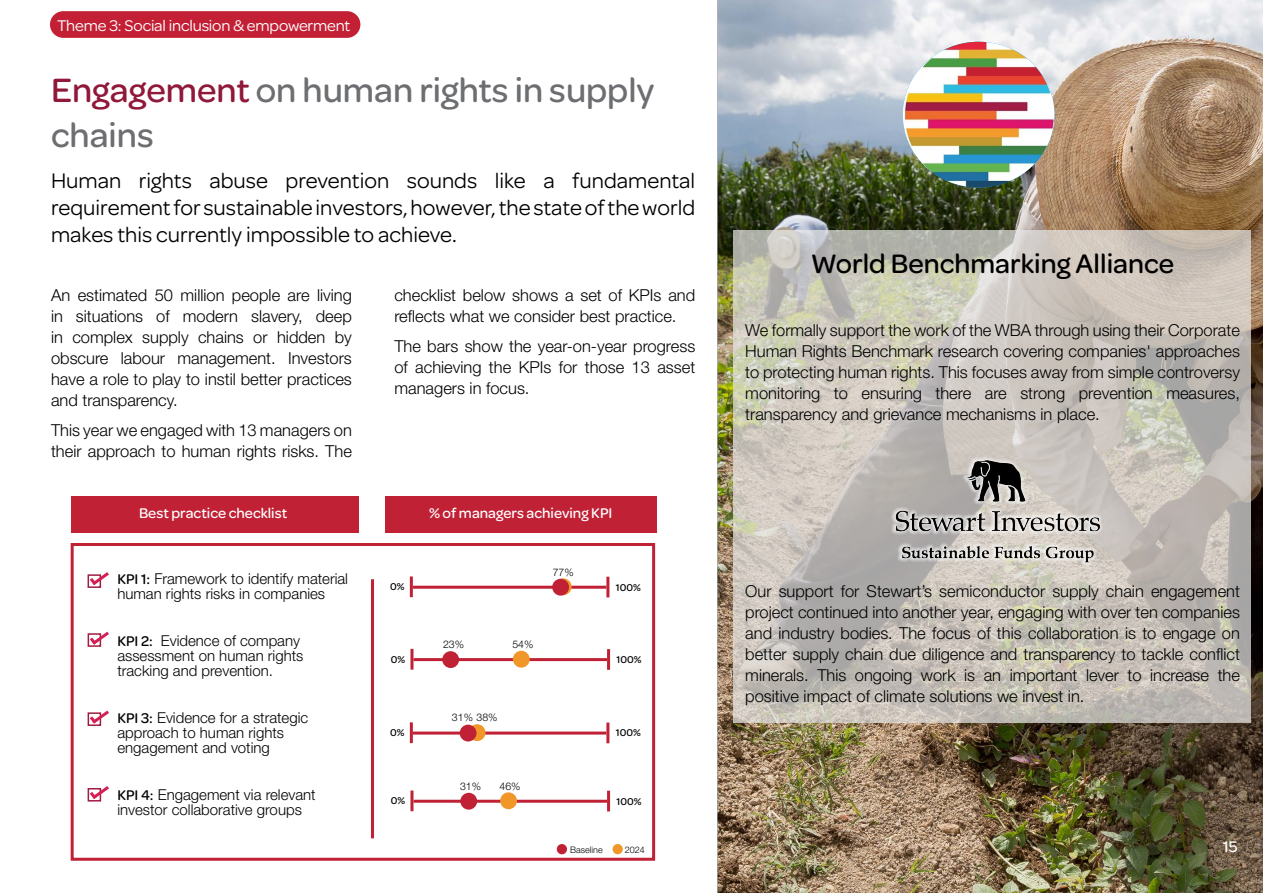
<style>
.page{position:relative;width:1263px;height:893px;background:#fff}
.page>*{position:absolute;margin:0;border:0;box-sizing:border-box;transform-origin:0 0}
.t1{font:500 36px/45px "Omnes";color:#6d6e71}
.t2{font:500 28.5px "Omnes";color:#000}
.t3{font:22.5px/27px "Omnes";color:#000;text-align:justify}
.t4{font:300 16.5px/21px "Helvetica Neue LT Std";color:#000;text-align:justify}
.t5{font:16.5px "Omnes VF";letter-spacing:-.01em;color:#fff}
.t6{font:500 16.5px "Omnes";color:#fff}
.t7{font:300 15px/15px "Helvetica Neue LT Std";color:#000}
.t8{font:500 15px "Omnes";color:#fff}
.t9{font:500 10.5px "Omnes";color:#000}
.t10{font:300 10.5px "Helvetica Neue";color:#000}
.t11{font:300 9px "Helvetica Neue";color:#000}
.s1{color:#901839}
.s2{font-family:"Omnes";font-weight:500}
</style>
<div class="page">
<div style="left:71px;top:543px;width:584px;height:318px;border:3px solid #c02135"></div>
<img style="left:718px;top:0;width:545px;height:893px">
<div style="left:50px;top:11px;width:310px;height:27px;background:#c32035;border-radius:13px"></div>
<img style="left:903px;top:42px;width:151px;height:146px">
<svg style="left:734px;top:230px;width:517px;height:493px;background:#c5c0b8"></svg>
<svg style="left:891px;top:563px;width:212px;height:3px"></svg>
<img style="left:876px;top:444px;width:244px;height:119px">
<div style="left:72px;top:496px;width:287px;height:36px;background:#c02135"></div>
<hr style="left:371px;top:579px;width:3px;height:259px;background:#c02135">
<div style="left:385px;top:496px;width:271px;height:36px;background:#c02135"></div>
<hr style="left:413px;top:586px;width:193px;height:3px;background:#c02135">
<svg style="left:555px;top:578px;width:17px;height:17px"></svg>
<div style="left:552px;top:579px;width:17px;height:17px;background:#c02135;border-radius:50%"></div>
<hr style="left:410px;top:576px;width:3px;height:21px;background:#c02135">
<hr style="left:606px;top:577px;width:3px;height:20px;background:#c02135">
<div style="left:612px;top:844px;width:11px;height:10px;background:#f19629;border-radius:50%"></div>
<div style="left:557px;top:844px;width:10px;height:10px;background:#c02135;border-radius:50%"></div>
<hr style="left:413px;top:658px;width:194px;height:3px;background:#c02135">
<div style="left:513px;top:651px;width:17px;height:17px;background:#f19629;border-radius:50%"></div>
<div style="left:442px;top:651px;width:17px;height:17px;background:#c02135;border-radius:50%"></div>
<hr style="left:410px;top:649px;width:3px;height:21px;background:#c02135">
<hr style="left:607px;top:649px;width:3px;height:21px;background:#c02135">
<hr style="left:413px;top:732px;width:193px;height:3px;background:#c02135">
<svg style="left:469px;top:724px;width:16px;height:17px"></svg>
<div style="left:460px;top:725px;width:16px;height:16px;background:#c02135;border-radius:50%"></div>
<hr style="left:410px;top:722px;width:3px;height:21px;background:#c02135">
<hr style="left:606px;top:722px;width:3px;height:21px;background:#c02135">
<hr style="left:413px;top:800px;width:194px;height:3px;background:#c02135">
<div style="left:500px;top:792px;width:17px;height:17px;background:#f19629;border-radius:50%"></div>
<div style="left:460px;top:793px;width:17px;height:17px;background:#c02135;border-radius:50%"></div>
<hr style="left:410px;top:790px;width:3px;height:21px;background:#c02135">
<hr style="left:607px;top:791px;width:3px;height:20px;background:#c02135">
<svg style="left:87px;top:572px;width:22px;height:16px"></svg>
<svg style="left:87px;top:631px;width:22px;height:16px"></svg>
<svg style="left:87px;top:710px;width:22px;height:16px"></svg>
<svg style="left:87px;top:786px;width:22px;height:16px"></svg>
<p class="t5" style="left:57px;top:14px;width:295px">Theme 3: Social inclusion &amp; empowerment</p>
<h1 class="t1" style="left:51px;top:65px;width:605px"><span class="s1">Engagement</span> on human rights in supply chains</h1>
<h3 class="t3" style="left:51px;top:166px;width:646px">Human rights abuse prevention sounds like a fundamental requirement for sustainable investors, however, the state of the world makes this currently impossible to achieve.</h3>
<p class="t4" style="left:51px;top:284px;width:302px">An estimated 50 million people are living in situations of modern slavery, deep in complex supply chains or hidden by obscure labour management. Investors have a role to play to instil better practices and transparency.</p>
<p class="t4" style="left:51px;top:419px;width:302px">This year we engaged with 13 managers on their approach to human rights risks. The</p>
<p class="t4" style="left:394px;top:284px;width:302px">checklist below shows a set of KPIs and reflects what we consider best practice.</p>
<p class="t4" style="left:394px;top:335px;width:302px">The bars show the year-on-year progress of achieving the KPIs for those 13 asset managers in focus.</p>
<p class="t8" style="left:139px;top:502px;width:150px">Best practice checklist</p>
<p class="t8" style="left:429px;top:503px;width:185px">% of managers achieving KPI</p>
<p class="t7" style="left:117px;top:571px;width:232px"><span class="s2">KPI 1:</span> Framework to identify material human rights risks in companies</p>
<p class="t7" style="left:117px;top:633px;width:188px"><span class="s2">KPI 2:</span> Evidence of company assessment on human rights tracking and prevention.</p>
<p class="t7" style="left:117px;top:710px;width:192px"><span class="s2">KPI 3:</span> Evidence for a strategic approach to human rights engagement and voting</p>
<p class="t7" style="left:117px;top:787px;width:200px"><span class="s2">KPI 4:</span> Engagement via relevant investor collaborative groups</p>
<p class="t10" style="left:553px;top:564px;width:23px">77%</p>
<p class="t9" style="left:390px;top:579px;width:16px">0%</p>
<p class="t9" style="left:616px;top:580px;width:26px">100%</p>
<p class="t10" style="left:443px;top:636px;width:23px">23%</p>
<p class="t10" style="left:512px;top:636px;width:23px">54%</p>
<p class="t9" style="left:391px;top:652px;width:16px">0%</p>
<p class="t9" style="left:616px;top:652px;width:26px">100%</p>
<p class="t10" style="left:452px;top:708px;width:47px">31% 38%</p>
<p class="t9" style="left:390px;top:725px;width:16px">0%</p>
<p class="t9" style="left:616px;top:726px;width:26px">100%</p>
<p class="t10" style="left:460px;top:777px;width:23px">31%</p>
<p class="t10" style="left:500px;top:777px;width:23px">46%</p>
<p class="t9" style="left:391px;top:793px;width:16px">0%</p>
<p class="t9" style="left:616px;top:794px;width:26px">100%</p>
<p class="t11" style="left:570px;top:842px;width:34px">Baseline</p>
<p class="t11" style="left:625px;top:842px;width:22px">2024</p>
<h2 class="t2" style="left:811px;top:244px;width:365px">World Benchmarking Alliance</h2>
<p class="t4" style="left:745px;top:320px;width:496px">We formally support the work of the WBA through using their Corporate Human Rights Benchmark research covering companies' approaches to protecting human rights. This focuses away from simple controversy monitoring to ensuring there are strong prevention measures, transparency and grievance mechanisms in place.</p>
<p class="t4" style="left:745px;top:580px;width:496px">Our support for Stewart’s semiconductor supply chain engagement project continued into another year, engaging with over ten companies and industry bodies. The focus of this collaboration is to engage on better supply chain due diligence and transparency to tackle conflict minerals. This ongoing work is an important lever to increase the positive impact of climate solutions we invest in.</p>
<p class="t6" style="left:1223px;top:835px;width:16px">15</p>
</div>
